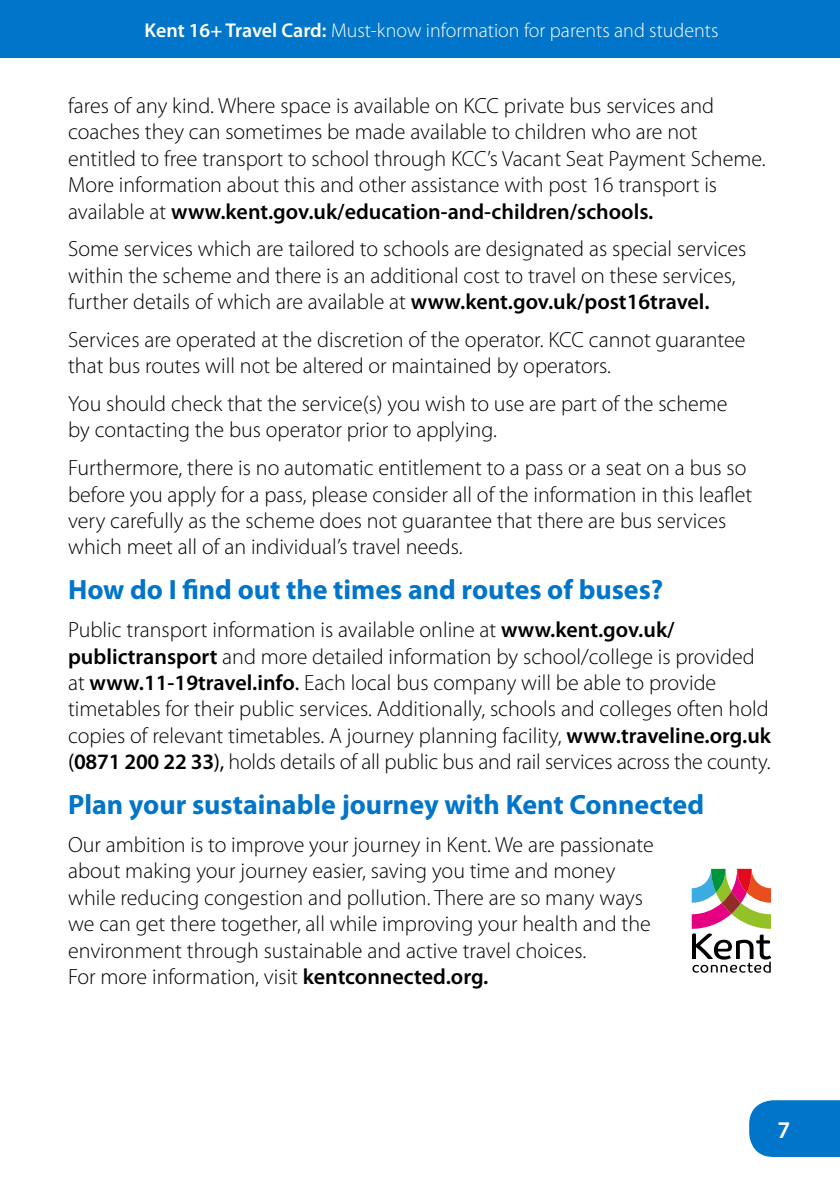
<style>
.page{position:relative;width:840px;height:1191px;background:#fff}
.page>*{position:absolute;margin:0;border:0;box-sizing:border-box;transform-origin:0 0}
.t1{font:700 28px "Myriad Pro";color:#0075c9}
.t2{font:600 24px "Myriad Pro";color:#fff}
.t3{font:300 22px/26.4px "Myriad Pro";color:#000}
.t4{font:300 20px "Myriad Pro";color:#fff}
.s1{font-weight:600}
.s2{font-weight:400}
</style>
<div class="page">
<div style="left:0;top:0;width:839px;height:58px;background:#0075c9"></div>
<svg style="left:749px;top:1100px;width:90px;height:57px;background:#0d7ccb"></svg>
<svg style="left:691px;top:869px;width:79px;height:103px"></svg>
<p class="t4" style="left:144px;top:18px;width:575px"><span class="s1">Kent 16+ Travel Card:</span> Must-know information for parents and students</p>
<p class="t3" style="left:68px;top:92px;width:698px">fares of any kind. Where space is available on KCC private bus services and coaches they can sometimes be made available to children who are not entitled to free transport to school through KCC’s Vacant Seat Payment Scheme.<br>More information about this and other assistance with post 16 transport is available at <span class="s1">www.kent.gov.uk/education-and-children/schools.</span></p>
<p class="t3" style="left:68px;top:235px;width:679px">Some services which are tailored to schools are designated as special services within the scheme and there is an additional cost to travel on these services, further details of which are available at <span class="s1">www.kent.gov.uk/post16travel.</span></p>
<p class="t3" style="left:68px;top:326px;width:678px">Services are operated at the discretion of the operator. KCC cannot guarantee that bus routes will not be altered or maintained by operators.</p>
<p class="t3" style="left:68px;top:390px;width:660px">You should check that the service(s) you wish to use are part of the scheme by contacting the bus operator prior to applying.</p>
<p class="t3" style="left:68px;top:454px;width:685px">Furthermore, there is no automatic entitlement to a pass or a seat on a bus so before you apply for a pass, please consider all of the information in this leaflet very carefully as the scheme does not guarantee that there are bus services which meet all of an individual’s travel needs.</p>
<p class="t1" style="left:68px;top:571px;width:596px">How do I find out the times and routes of buses?</p>
<p class="t3" style="left:68px;top:616px;width:704px">Public transport information is available online at <span class="s1">www.kent.gov.uk/ publictransport</span> and more detailed information by school/college is provided at <span class="s1">www.11-19travel.info</span><span class="s2">.</span> Each local bus company will be able to provide timetables for their public services. Additionally, schools and colleges often hold copies of relevant timetables. A journey planning facility, <span class="s1">www.traveline.org.uk </span><span class="s2">(</span><span class="s1">0871 200 22 33</span><span class="s2">),</span> holds details of all public bus and rail services across the county.</p>
<p class="t1" style="left:68px;top:786px;width:637px">Plan your sustainable journey with Kent Connected</p>
<p class="t3" style="left:68px;top:831px;width:587px">Our ambition is to improve your journey in Kent. We are passionate about making your journey easier, saving you time and money while reducing congestion and pollution. There are so many ways we can get there together, all while improving your health and the environment through sustainable and active travel choices.<br>For more information, visit <span class="s1">kentconnected.org.</span></p>
<p class="t2" style="left:776px;top:1114px;width:14px">7</p>
</div>
